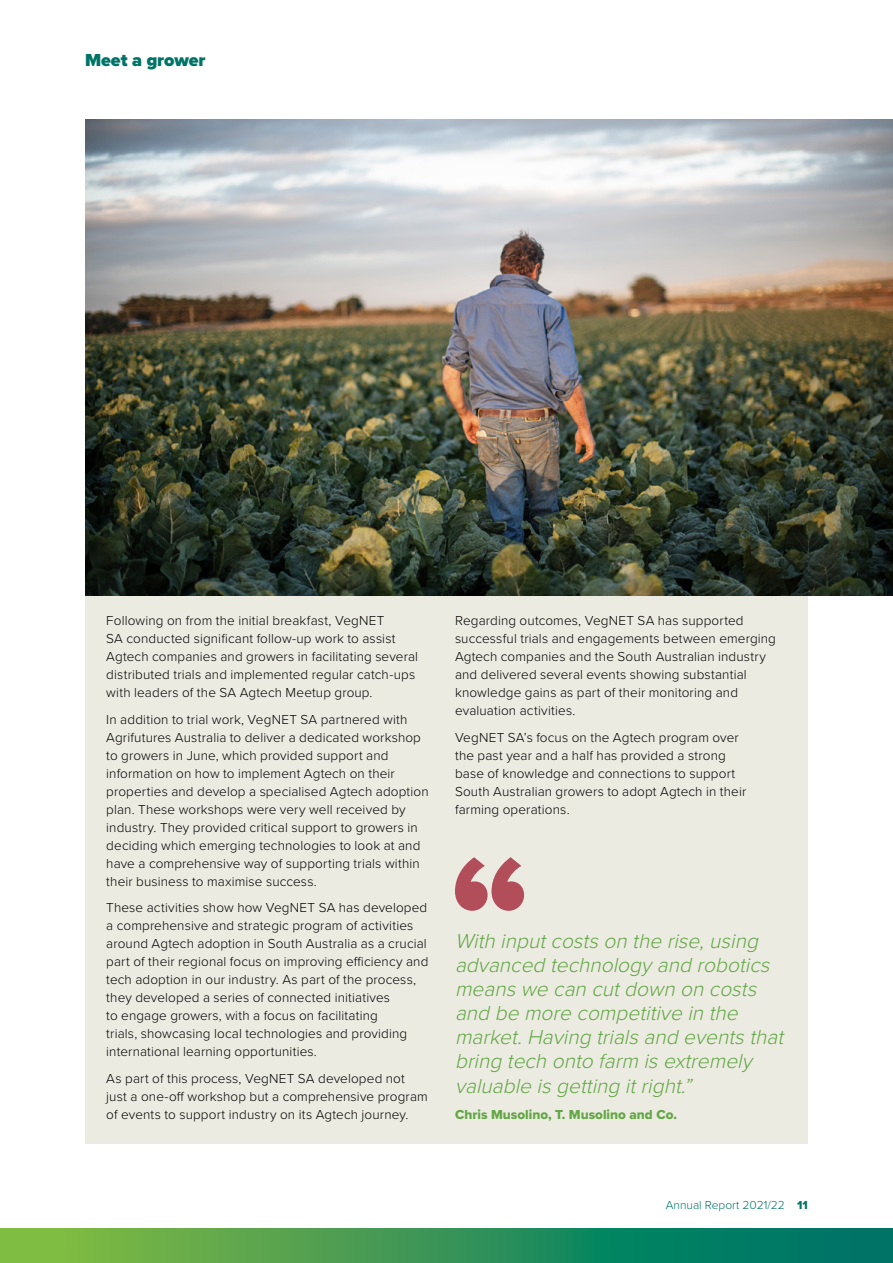
<style>
.page{position:relative;width:893px;height:1263px;background:#fff}
.page>*{position:absolute;margin:0;border:0;box-sizing:border-box;transform-origin:0 0}
.t1{font:italic 300 21px/24px "Proxima Nova";color:#61a744}
.t2{font:900 18px "Proxima Nova";letter-spacing:-.005em;color:#007367}
.t3{font:300 13.5px/18px "Proxima Nova";letter-spacing:.01em;color:#000}
.t4{font:13.5px "Proxima Nova Extrabld";color:#61a744}
.t5{font:300 12px "Proxima Nova";color:#007367}
.s1{font-family:"Proxima Nova Extrabld";font-weight:400}
</style>
<div class="page">
<div style="left:85px;top:578px;width:723px;height:566px;background:#ecebe1"></div>
<svg style="left:0;top:1229px;width:893px;height:34px;background:#369556"></svg>
<svg style="left:455px;top:857px;width:69px;height:54px"></svg>
<img style="left:85px;top:119px;width:808px;height:476px">
<h2 class="t2" style="left:85px;top:46px;width:122px">Meet a grower</h2>
<p class="t3" style="left:106px;top:611px;width:313px">Following on from the initial breakfast, VegNET<br>SA conducted significant follow-up work to assist Agtech companies and growers in facilitating several distributed trials and implemented regular catch-ups with leaders of the SA Agtech Meetup group.</p>
<p class="t3" style="left:106px;top:709px;width:324px">In addition to trial work, VegNET SA partnered with Agrifutures Australia to deliver a dedicated workshop to growers in June, which provided support and information on how to implement Agtech on their properties and develop a specialised Agtech adoption plan. These workshops were very well received by industry. They provided critical support to growers in deciding which emerging technologies to look at and have a comprehensive way of supporting trials within their business to maximise success.</p>
<p class="t3" style="left:106px;top:898px;width:324px">These activities show how VegNET SA has developed a comprehensive and strategic program of activities around Agtech adoption in South Australia as a crucial part of their regional focus on improving efficiency and tech adoption in our industry. As part of the process, they developed a series of connected initiatives<br>to engage growers, with a focus on facilitating<br>trials, showcasing local technologies and providing international learning opportunities.</p>
<p class="t3" style="left:106px;top:1068px;width:323px">As part of this process, VegNET SA developed not just a one-off workshop but a comprehensive program of events to support industry on its Agtech journey.</p>
<p class="t3" style="left:455px;top:611px;width:322px">Regarding outcomes, VegNET SA has supported successful trials and engagements between emerging Agtech companies and the South Australian industry and delivered several events showing substantial knowledge gains as part of their monitoring and evaluation activities.</p>
<p class="t3" style="left:455px;top:727px;width:293px">VegNET SA’s focus on the Agtech program over the past year and a half has provided a strong base of knowledge and connections to support South Australian growers to adopt Agtech in their farming operations.</p>
<h1 class="t1" style="left:455px;top:928px;width:336px">Withinputcostsonthe rise,using advanced technologyand robotics meanswe cancutdownoncosts and be more competitive inthe market.Having trialsand eventsthat bring techonto farm isextremely valuable isgetting itright.”</h1>
<p class="t4" style="left:455px;top:1104px;width:224px">Chris Musolino, T. Musolino and Co.</p>
<p class="t5" style="left:666px;top:1196px;width:144px">Annual Report 2021/22 <span class="s1">11</span></p>
</div>
